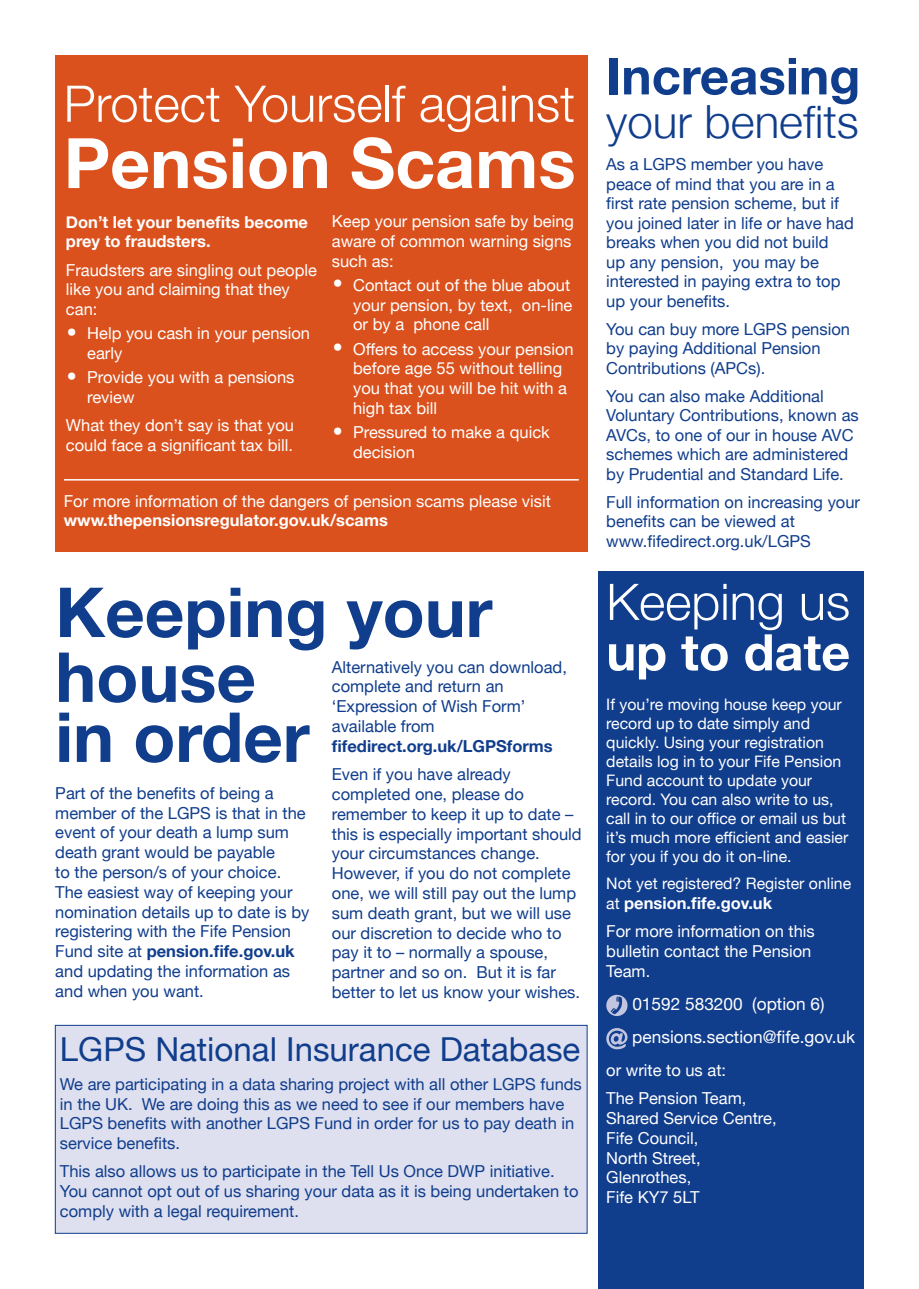
<style>
.page{position:relative;width:919px;height:1289px;background:#fff}
.page>*{position:absolute;margin:0;border:0;box-sizing:border-box;transform-origin:0 0}
.t1{font:700 69.6px "Helvetica Neue";color:#fff}
.t2{font:700 69px/60px "Helvetica Neue";color:#103d8c}
.t3{font:700 51px "Helvetica Neue";color:#103d8c}
.t4{font:300 50.4px/50.4px "Helvetica Neue";color:#fff}
.t5{font:300 45.75px "Helvetica Neue";color:#103d8c}
.t6{font:33px "Helvetica Neue";color:#103d8c}
.answer{font:17.25px "Helvetica Neue";color:#fff}
.t7{font:16.5px/19.8px "Helvetica Neue";color:#103d8c}
.t8{font:16.5px/19.8px "Helvetica Neue";color:#fff}
.t9{font:700 16.5px/19.8px "Helvetica Neue";color:#fff}
.t10{font:15.9px/19px "Helvetica Neue";color:#fff}
.s1{font-size:33px}
.s2{font-weight:700}
.s3{font-weight:400;font-size:15.9px}
</style>
<div class="page">
<div style="left:55px;top:55px;width:532px;height:436px;background:#da511d"></div>
<div style="left:55px;top:1025px;width:532px;height:208px;background:#dee0ef"></div>
<div style="left:55px;top:1024px;width:532px;height:209px;border:1px solid #103d8d"></div>
<div style="left:597px;top:571px;width:266px;height:717px;background:#103d8c"></div>
<svg style="left:606px;top:994px;width:21px;height:22px"></svg>
<svg style="left:606px;top:1028px;width:21px;height:21px"></svg>
<div style="left:55px;top:486px;width:532px;height:66px;background:#da511d"></div>
<hr style="left:64px;top:479px;width:514px;height:1px;background:#fff">
<p class="t4" style="left:64px;top:75px;width:513px">Protect Yourself against</p>
<p class="t1" style="left:64px;top:109px;width:513px">Pension Scams</p>
<p class="t8" style="left:332px;top:212px;width:244px">Keep your pension safe by being aware of common warning signs such as:</p>
<p class="t8" style="left:353px;top:276px;width:221px;text-indent:-21px"><span class="s1">•</span> Contact out of the blue about your pension, by text, on-line or by a phone call</p>
<p class="t8" style="left:353px;top:340px;width:222px;text-indent:-21px"><span class="s1">•</span> Offers to access your pension before age 55 without telling you that you will be hit with a high tax bill</p>
<p class="t8" style="left:353px;top:423px;width:198px;text-indent:-21px"><span class="s1">•</span> Pressured to make a quick decision</p>
<p class="t8" style="left:64px;top:491px;width:488px">For more information of the dangers of pension scams please visit <span class="s2">www.thepensionsregulator.gov.uk/scams</span></p>
<p class="t9" style="left:66px;top:212px;width:244px">Don’t let your benefits become prey to fraudsters.</p>
<p class="t8" style="left:66px;top:261px;width:252px">Fraudsters are singling out people like you and claiming that they can:</p>
<p class="t8" style="left:87px;top:324px;width:224px;text-indent:-21px"><span class="s1">•</span> Help you cash in your pension early</p>
<p class="t8" style="left:87px;top:368px;width:209px;text-indent:-21px"><span class="s1">•</span> Provide you with a pensions review</p>
<p class="t8" style="left:66px;top:416px;width:230px">What they don’t say is that you could face a significant tax bill.</p>
<p class="t2" style="left:55px;top:584px;width:438px">Keeping your</p>
<p class="t2" style="left:55px;top:649px;width:256px">house in order</p>
<p class="t7" style="left:55px;top:784px;width:256px">Part of the benefits of being a member of the LGPS is that in the event of your death a lump sum death grant would be payable<br>to the person/s of your choice.<br>The easiest way of keeping your nomination details up to date is by registering with the Fife Pension<br>Fund site at <span class="s2">pension.fife.gov.uk </span>and updating the information as and when you want.</p>
<p class="t7" style="left:332px;top:657px;width:236px">Alternatively you can download, complete and return an ‘Expression of Wish Form’ available from <span class="s2">fifedirect.org.uk/LGPSforms</span></p>
<p class="t7" style="left:332px;top:765px;width:251px">Even if you have already completed one, please do remember to keep it up to date – this is especially important should your circumstances change.<br>However, if you do not complete one, we will still pay out the lump sum death grant, but we will use our discretion to decide who to pay it to – normally a spouse, partner and so on. But it is far better to let us know your wishes.</p>
<p class="t6" style="left:60px;top:1025px;width:522px">LGPS National Insurance Database</p>
<p class="t7" style="left:60px;top:1074px;width:523px">We are participating in a data sharing project with all other LGPS funds in the UK. We are doing this as we need to see if our members have LGPS benefits with another LGPS Fund in order for us to pay death in service benefits.</p>
<p class="t7" style="left:60px;top:1162px;width:520px">This also allows us to participate in the Tell Us Once DWP initiative.<br>You cannot opt out of us sharing your data as it is being undertaken to comply with a legal requirement.</p>
<p class="t3" style="left:606px;top:36px;width:255px">Increasing</p>
<p class="t5" style="left:606px;top:85px;width:254px">your benefits</p>
<p class="t7" style="left:606px;top:155px;width:249px">As a LGPS member you have peace of mind that you are in a first rate pension scheme, but if you joined later in life or have had breaks when you did not build<br>up any pension, you may be interested in paying extra to top up your benefits.</p>
<p class="t7" style="left:606px;top:320px;width:245px">You can buy more LGPS pension by paying Additional Pension<br>Contributions (APCs).</p>
<p class="t7" style="left:606px;top:387px;width:254px">You can also make Additional<br>Voluntary Contributions, known as<br>AVCs, to one of our in house AVC schemes which are administered by Prudential and Standard Life.</p>
<p class="t7" style="left:606px;top:493px;width:255px">Full information on increasing your benefits can be viewed at www.fifedirect.org.uk/LGPS</p>
<p class="t4" style="left:606px;top:573px;width:245px">Keeping us <span class="s2">up to date</span></p>
<p class="t10" style="left:606px;top:695px;width:243px">If you’re moving house keep your record up to date simply and quickly. Using your registration details log in to your Fife Pension<br>Fund account to update your record. You can also write to us, call in to our office or email us but it’s much more efficient and easier for you if you do it on-line.</p>
<p class="t10" style="left:606px;top:875px;width:246px">Not yet registered? Register online</p>
<p class="t9" style="left:606px;top:893px;width:167px"><span class="s3">at</span> pension.fife.gov.uk</p>
<p class="t8" style="left:606px;top:922px;width:210px">For more information on this bulletin contact the Pension<br>Team.</p>
<p class="answer" style="left:632px;top:991px;width:194px">01592 583200 (option 6)</p>
<p class="answer" style="left:632px;top:1024px;width:224px">pensions.section@fife.gov.uk</p>
<p class="t8" style="left:606px;top:1061px;width:121px">or write to us at:</p>
<p class="t8" style="left:606px;top:1089px;width:172px">The Pension Team,<br>Shared Service Centre,<br>Fife Council,<br>North Street,<br>Glenrothes,<br>Fife KY7 5LT</p>
</div>
